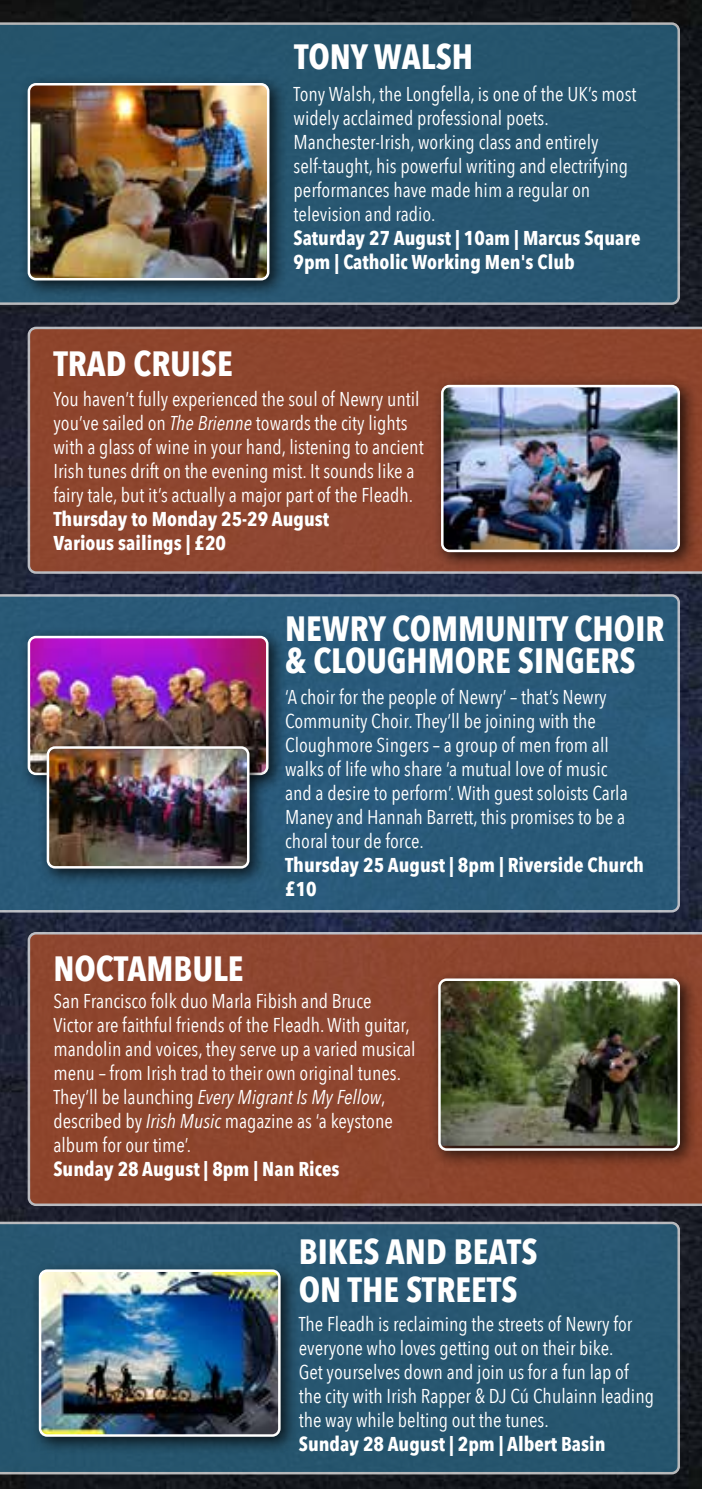
<style>
.page{position:relative;width:702px;height:1489px;background:#fff}
.page>*{position:absolute;margin:0;border:0;box-sizing:border-box;transform-origin:0 0}
.t1{font:700 35px/32.5px "Avenir Next Condensed";color:#fff}
.t2{font:20px/24px "Avenir Next Condensed";color:#fff}
.t3{font:700 20px/24px "Avenir Next Condensed";color:#fff}
.s1{font-style:italic}
</style>
<div class="page">
<img style="left:0;top:0;width:702px;height:1488px">
<div style="left:28px;top:327px;width:674px;height:246px;background:#8e452e"></div>
<div style="left:0;top:22px;width:680px;height:283px;background:#27566f"></div>
<div style="left:0;top:594px;width:680px;height:318px;background:#2a5a79"></div>
<div style="left:0;top:1221px;width:680px;height:253px;background:#275670"></div>
<div style="left:28px;top:932px;width:674px;height:273px;background:#8e452e"></div>
<div style="left:19px;top:74px;width:269px;height:225px;background:#000;opacity:.75"></div>
<img style="left:29px;top:84px;width:239px;height:195px">
<div style="left:28px;top:83px;width:241px;height:197px;border:2px solid #fff;border-radius:7px"></div>
<div style="left:432px;top:376px;width:266px;height:194px;background:#000;opacity:.75"></div>
<img style="left:442px;top:386px;width:236px;height:165px">
<div style="left:441px;top:385px;width:239px;height:167px;border:2px solid #fff;border-radius:7px"></div>
<div style="left:429px;top:969px;width:269px;height:200px;background:#000;opacity:.75"></div>
<img style="left:439px;top:979px;width:239px;height:166px">
<div style="left:438px;top:978px;width:242px;height:172px;border:2px solid #fff;border-radius:7px"></div>
<div style="left:19px;top:627px;width:268px;height:166px;background:#000;opacity:.75"></div>
<img style="left:29px;top:637px;width:238px;height:136px">
<div style="left:28px;top:635px;width:240px;height:140px;border:2px solid #fff;border-radius:7px"></div>
<div style="left:38px;top:737px;width:230px;height:150px;background:#000;opacity:.75"></div>
<img style="left:48px;top:747px;width:200px;height:120px">
<div style="left:47px;top:746px;width:202px;height:122px;border:2px solid #fff;border-radius:7px"></div>
<div style="left:30px;top:1260px;width:269px;height:194px;background:#000;opacity:.75"></div>
<img style="left:40px;top:1270px;width:239px;height:165px">
<div style="left:39px;top:1269px;width:241px;height:167px;border:2px solid #fff;border-radius:7px"></div>
<h1 class="t1" style="left:294px;top:41px;width:180px">TONY WALSH</h1>
<h1 class="t1" style="left:53px;top:347px;width:181px">TRAD CRUISE</h1>
<p class="t2" style="left:293px;top:81px;width:344px">Tony Walsh, the Longfella, is one of the UK’s most widely acclaimed professional poets.<br>Manchester-Irish, working class and entirely self-taught, his powerful writing and electrifying performances have made him a regular on television and radio.</p>
<p class="t3" style="left:293px;top:226px;width:348px">Saturday 27 August | 10am | Marcus Square<br>9pm | Catholic Working Men's Club</p>
<p class="t2" style="left:53px;top:386px;width:372px">You haven’t fully experienced the soul of Newry until you’ve sailed on <span class="s1">The Brienne</span> towards the city lights with a glass of wine in your hand, listening to ancient Irish tunes drift on the evening mist. It sounds like a fairy tale, but it’s actually a major part of the Fleadh.</p>
<p class="t3" style="left:53px;top:507px;width:277px">Thursday to Monday 25-29 August<br>Various sailings | £20</p>
<h1 class="t1" style="left:285px;top:612px;width:380px">NEWRY COMMUNITY CHOIR &amp; CLOUGHMORE SINGERS</h1>
<h1 class="t1" style="left:53px;top:951px;width:191px">NOCTAMBULE</h1>
<p class="t2" style="left:285px;top:683px;width:344px">‘A choir for the people of Newry’ – that’s Newry Community Choir. They’ll be joining with the Cloughmore Singers – a group of men from all walks of life who share ‘a mutual love of music and a desire to perform’. With guest soloists Carla Maney and Hannah Barrett, this promises to be a choral tour de force.</p>
<p class="t3" style="left:285px;top:852px;width:360px">Thursday 25 August | 8pm | Riverside Church £10</p>
<p class="t2" style="left:53px;top:988px;width:363px">San Francisco folk duo Marla Fibish and Bruce Victor are faithful friends of the Fleadh. With guitar, mandolin and voices, they serve up a varied musical menu – from Irish trad to their own original tunes.<br>They’ll be launching <span class="s1">Every Migrant Is My Fellow</span>, described by <span class="s1">Irish Music</span> magazine as ‘a keystone album for our time’.</p>
<p class="t3" style="left:53px;top:1156px;width:287px">Sunday 28 August | 8pm | Nan Rices</p>
<h1 class="t1" style="left:299px;top:1232px;width:240px;line-height:37.5px">BIKES AND BEATS<br>ON THE STREETS</h1>
<p class="t2" style="left:299px;top:1310px;width:357px">The Fleadh is reclaiming the streets of Newry for everyone who loves getting out on their bike.<br>Get yourselves down and join us for a fun lap of the city with Irish Rapper &amp; DJ Cú Chulainn leading the way while belting out the tunes.</p>
<p class="t3" style="left:299px;top:1431px;width:308px">Sunday 28 August | 2pm | Albert Basin</p>
</div>
